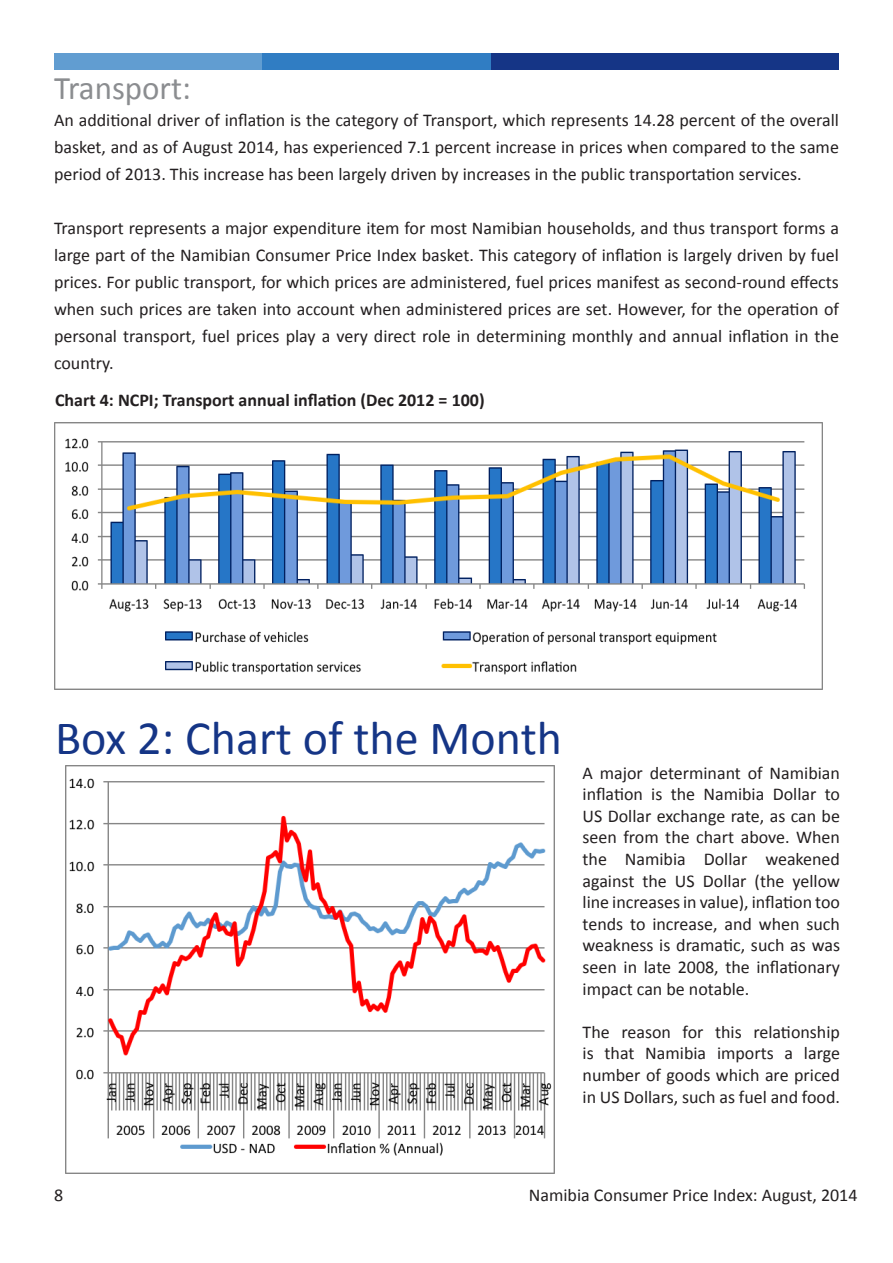
<style>
.page{position:relative;width:893px;height:1263px;background:#fff}
.page>*{position:absolute;margin:0;border:0;box-sizing:border-box;transform-origin:0 0}
.Heading{font:48px "Calibri";color:#153586}
.Exerpt{font:33px "Calibri";color:#8b8d90}
.t1{font:18px/21.6px "Calibri";color:#231f20;text-align:justify}
.t2{font:700 18px "Calibri";color:#231f20}
</style>
<div class="page">
<div style="left:54px;top:53px;width:548px;height:17px;background:#619dd1"></div>
<div style="left:263px;top:53px;width:576px;height:17px;background:#307dc3"></div>
<div style="left:491px;top:53px;width:348px;height:17px;background:#153586"></div>
<img style="left:54px;top:422px;width:769px;height:267px">
<img style="left:65px;top:765px;width:489px;height:409px">
<p class="Exerpt" style="left:54px;top:67px;width:139px">Transport:</p>
<p class="t1" style="left:54px;top:107px;width:786px;line-height:27px">An additional driver of inflation is the category of Transport, which represents 14.28 percent of the overall basket, and as of August 2014, has experienced 7.1 percent increase in prices when compared to the same period of 2013. This increase has been largely driven by increases in the public transportation services.</p>
<p class="t1" style="left:54px;top:215px;width:786px;line-height:27px">Transport represents a major expenditure item for most Namibian households, and thus transport forms a large part of the Namibian Consumer Price Index basket. This category of inflation is largely driven by fuel prices. For public transport, for which prices are administered, fuel prices manifest as second-round effects when such prices are taken into account when administered prices are set. However, for the operation of personal transport, fuel prices play a very direct role in determining monthly and annual inflation in the country.</p>
<p class="t2" style="left:55px;top:389px;width:431px">Chart 4: NCPI; Transport annual inflation (Dec 2012 = 100)</p>
<p class="Heading" style="left:55px;top:707px;width:508px">Box 2: Chart of the Month</p>
<p class="t1" style="left:583px;top:762px;width:259px">A major determinant of Namibian inflation is the Namibia Dollar to US Dollar exchange rate, as can be seen from the chart above. When the Namibia Dollar weakened against the US Dollar (the yellow line increases in value), inflation too tends to increase, and when such weakness is dramatic, such as was seen in late 2008, the inflationary impact can be notable.</p>
<p class="t1" style="left:583px;top:1021px;width:259px">The reason for this relationship is that Namibia imports a large number of goods which are priced in US Dollars, such as fuel and food.</p>
<p class="t1" style="left:54px;top:1184px;width:11px">8</p>
<p class="t1" style="left:529px;top:1184px;width:330px">Namibia Consumer Price Index: August, 2014</p>
</div>
